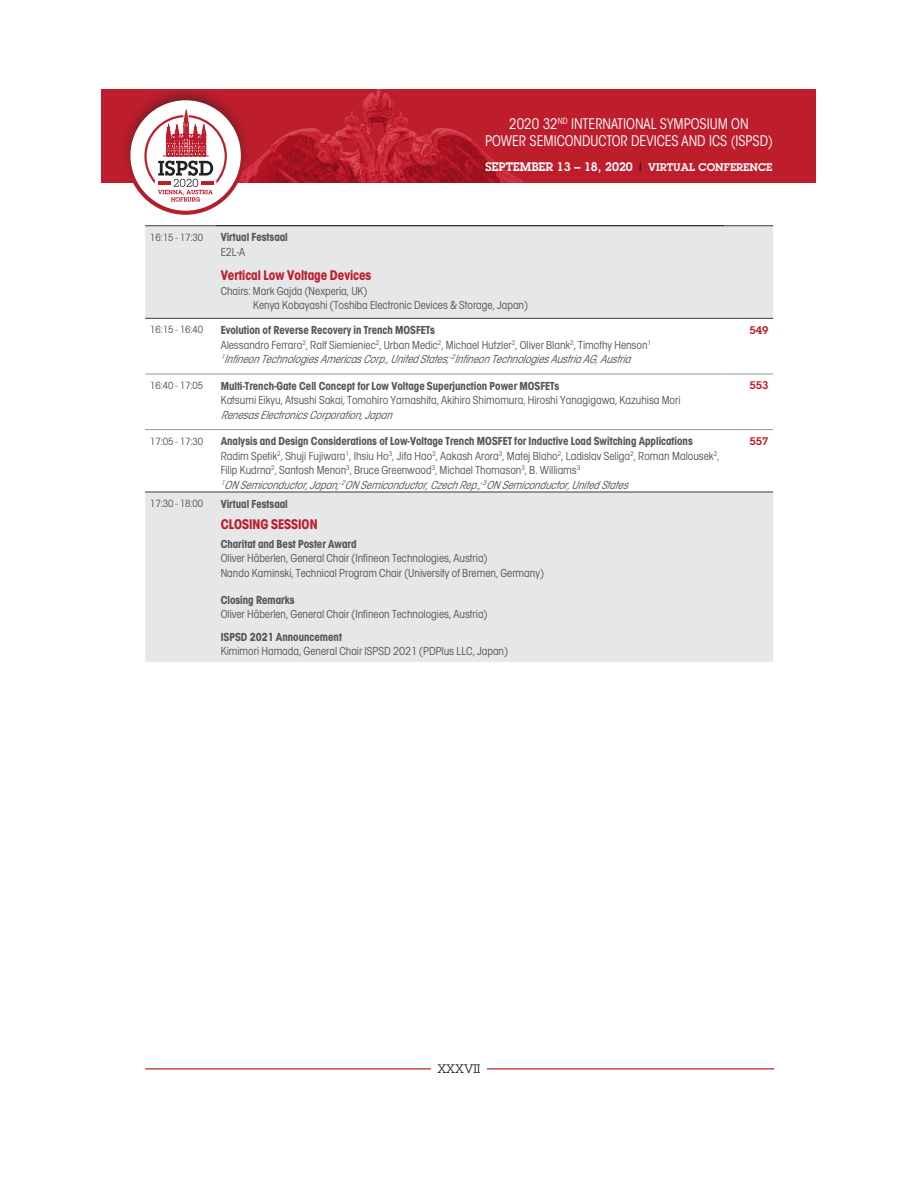
<style>
.page{position:relative;width:918px;height:1188px;background:#fff}
.page>*{position:absolute;margin:0;border:0;box-sizing:border-box;transform-origin:0 0}
.t1{font:condensed 14.55px/17.2px "ITC Avant Garde Std";color:#fff;text-align:center}
.t2{font:700 condensed 14.55px "Avant Gar Got Itc TCE";color:#be1d2c}
.t3{font:condensed 12.15px/14.4px "Avant Gar Got Itc TCE";color:#57585a}
.t4{font:700 condensed 12.15px "Avant Gar Got Itc TCE";color:#57585a}
.t5{font:600 12.15px "Lubalin Graph CE";color:#fff}
.t6{font:italic condensed 12.15px "Avant Gar Got Itc TCE";color:#57585a}
.t7{font:12.15px "Lubalin Graph CE";color:#231f20}
.t8{font:condensed 10.95px "Avant Gar Got Itc TCE";color:#57585a}
.t9{font:600 10.95px "Lubalin Graph CE";color:#be1d2c}
.s1{color:#231f20}
.s2{font-size:10.95px}
.s3{font-weight:700}
.s4{font-style:italic}
</style>
<div class="page">
<div style="left:102px;top:89px;width:714px;height:94px;background:#be1d2c"></div>
<img style="left:251px;top:89px;width:273px;height:94px">
<div style="left:120px;top:89px;width:131px;height:127px;background:#231f20;opacity:.45"></div>
<div style="left:130px;top:100px;width:111px;height:111px;background:#fff;border-radius:50%"></div>
<svg style="left:144px;top:109px;width:83px;height:93px"></svg>
<hr style="left:145px;top:1068px;width:629px;height:1px;background:#be1d2c">
<div style="left:431px;top:1062px;width:56px;height:14px;background:#fff"></div>
<svg style="left:145px;top:226px;width:628px;height:436px;fill:#e6e7e9"></svg>
<hr style="left:145px;top:225px;width:71px;height:1px;background:#57585a">
<hr style="left:724px;top:225px;width:49px;height:1px;background:#57585a">
<hr style="left:216px;top:318px;width:508px;height:1px;background:#57585a">
<hr style="left:145px;top:318px;width:71px;height:1px;background:#57585a">
<hr style="left:724px;top:318px;width:49px;height:1px;background:#57585a">
<hr style="left:216px;top:225px;width:508px;height:1px;background:#231f20">
<hr style="left:145px;top:374px;width:71px;height:1px;background:#939598">
<hr style="left:216px;top:374px;width:508px;height:1px;background:#939598">
<hr style="left:724px;top:374px;width:49px;height:1px;background:#939598">
<hr style="left:724px;top:429px;width:49px;height:1px;background:#939598">
<hr style="left:216px;top:429px;width:508px;height:1px;background:#939598">
<hr style="left:145px;top:429px;width:71px;height:1px;background:#939598">
<hr style="left:145px;top:491px;width:71px;height:2px;background:#57585a">
<hr style="left:216px;top:491px;width:508px;height:2px;background:#57585a">
<hr style="left:724px;top:491px;width:49px;height:2px;background:#57585a">
<p class="t1" style="left:485px;top:115px;width:289px">2020 32<sup>ND</sup> INTERNATIONAL SYMPOSIUM ON<br>POWER SEMICONDUCTOR DEVICES AND ICS (ISPSD)</p>
<p class="t5" style="left:485px;top:159px;width:289px">SEPTEMBER 13 – 18, 2020 <span class="s1">|</span> <span class="s2">VIRTUAL CONFERENCE</span></p>
<p class="t8" style="left:150px;top:231px;width:55px">16:15 - 17:30</p>
<p class="t4" style="left:221px;top:230px;width:69px">Virtual Festsaal</p>
<p class="t3" style="left:221px;top:245px;width:26px">E2L-A</p>
<p class="t2" style="left:221px;top:267px;width:152px">Vertical Low Voltage Devices</p>
<p class="t3" style="left:253px;top:284px;width:276px;text-indent:-32px">Chairs: Mark Gajda (Nexperia, UK)<br>Kenya Kobayashi (Toshiba Electronic Devices &amp; Storage, Japan)</p>
<p class="t8" style="left:150px;top:324px;width:55px">16:15 - 16:40</p>
<p class="t3" style="left:221px;top:323px;width:432px"><span class="s3">Evolution of Reverse Recovery in Trench MOSFETs<br></span>Alessandro Ferrara<sup>2</sup>, Ralf Siemieniec<sup>2</sup>, Urban Medic<sup>2</sup>, Michael Hutzler<sup>2</sup>, Oliver Blank<sup>2</sup>, Timothy Henson<sup>1<br></sup><sup>1</sup><span class="s4">InfineonTechnologiesAmericasCorp.,UnitedStates;</span><sup>2</sup><span class="s4">InfineonTechnologiesAustriaAG,Austria</span></p>
<p class="t9" style="left:750px;top:323px;width:20px">549</p>
<p class="t8" style="left:150px;top:379px;width:55px">16:40 - 17:05</p>
<p class="t4" style="left:221px;top:379px;width:340px">Multi-Trench-Gate Cell Concept for Low Voltage Superjunction Power MOSFETs</p>
<p class="t3" style="left:221px;top:393px;width:461px">Katsumi Eikyu, Atsushi Sakai, Tomohiro Yamashita, Akihiro Shimomura, Hiroshi Yanagigawa, Kazuhisa Mori</p>
<p class="t6" style="left:221px;top:408px;width:177px">RenesasElectronicsCorporation,Japan</p>
<p class="t9" style="left:750px;top:379px;width:20px">553</p>
<p class="t8" style="left:150px;top:435px;width:55px">17:05 - 17:30</p>
<p class="t3" style="left:221px;top:434px;width:500px"><span class="s3">Analysis and Design Considerations of Low-Voltage Trench MOSFET for Inductive Load Switching Applications </span>Radim Spetik<sup>2</sup>, Shuji Fujiwara<sup>1</sup>, Ihsiu Ho<sup>3</sup>, Jifa Hao<sup>3</sup>, Aakash Arora<sup>3</sup>, Matej Blaho<sup>2</sup>, Ladislav Seliga<sup>2</sup>, Roman Malousek<sup>2</sup>, Filip Kudrna<sup>2</sup>, Santosh Menon<sup>3</sup>, Bruce Greenwood<sup>3</sup>, Michael Thomason<sup>3</sup>, B. Williams<sup>3<br></sup><sup>1</sup><span class="s4">ONSemiconductor,Japan;</span><sup>2</sup><span class="s4">ONSemiconductor,CzechRep.;</span><sup>3</sup><span class="s4">ONSemiconductor,UnitedStates</span></p>
<p class="t9" style="left:750px;top:434px;width:20px">557</p>
<p class="t8" style="left:150px;top:497px;width:55px">17:30 - 18:00</p>
<p class="t4" style="left:221px;top:497px;width:69px">Virtual Festsaal</p>
<p class="t2" style="left:221px;top:515px;width:98px">CLOSING SESSION</p>
<p class="t4" style="left:221px;top:537px;width:137px">Charitat and Best Poster Award</p>
<p class="t3" style="left:221px;top:551px;width:325px">Oliver Häberlen, General Chair (Infineon Technologies, Austria)<br>Nando Kaminski, Technical Program Chair (University of Bremen, Germany)</p>
<p class="t4" style="left:221px;top:592px;width:75px">Closing Remarks</p>
<p class="t3" style="left:221px;top:607px;width:268px">Oliver Häberlen, General Chair (Infineon Technologies, Austria)</p>
<p class="t4" style="left:221px;top:629px;width:123px">ISPSD 2021 Announcement</p>
<p class="t3" style="left:221px;top:644px;width:289px">Kimimori Hamada, General Chair ISPSD 2021 (PDPlus LLC, Japan)</p>
<p class="t7" style="left:437px;top:1062px;width:45px">XXXVII</p>
</div>
